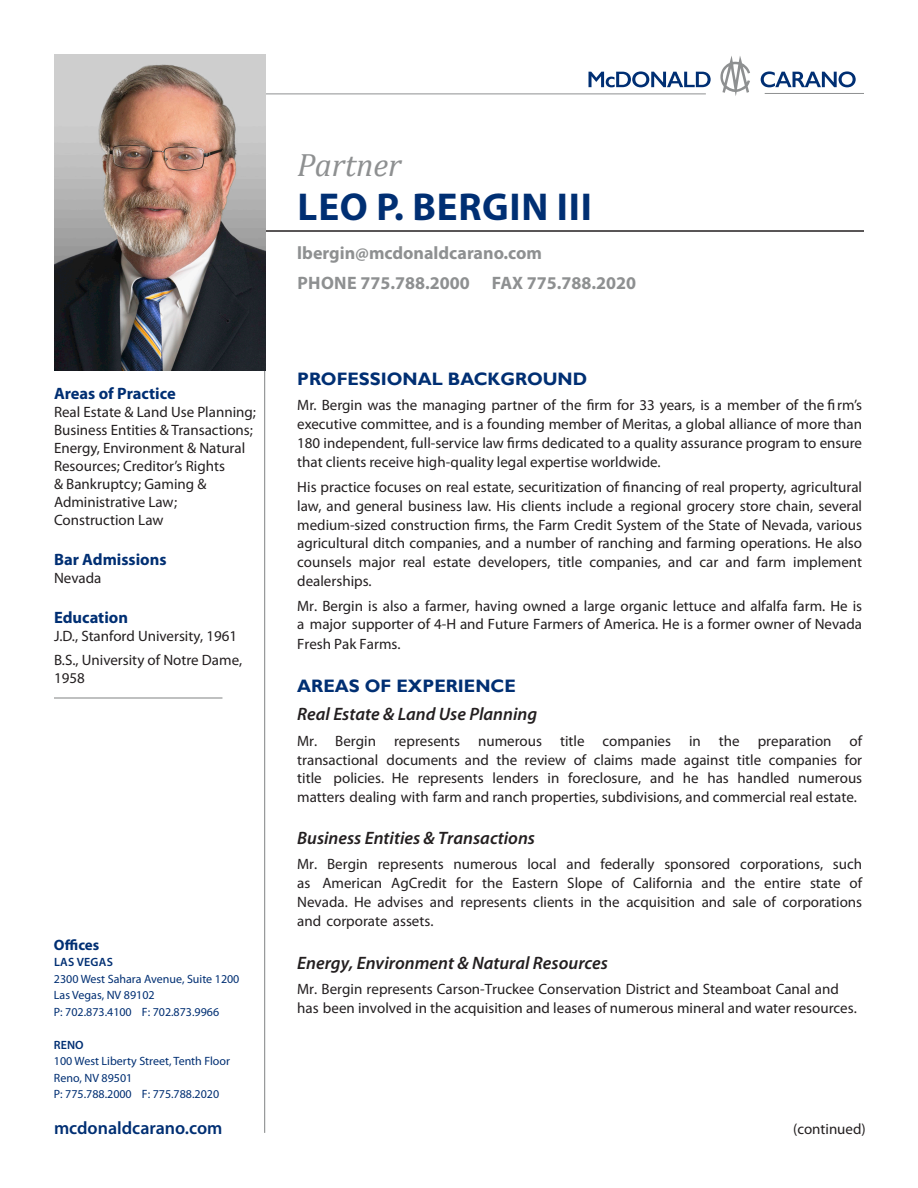
<style>
.page{position:relative;width:918px;height:1188px;background:#fff}
.page>*{position:absolute;margin:0;border:0;box-sizing:border-box;transform-origin:0 0}
.t1{font:700 39px "Myriad Pro";letter-spacing:.02em;color:#002f73}
.t2{font:italic 32.4px "Cambria";color:#8e9091}
.t3{font:italic 600 18px "Myriad Pro";color:#231f20}
.t4{font:700 18px/30px "Myriad Pro";color:#8e9091}
.t5{font:700 18px "Gill Sans";color:#002f73}
.t6{font:600 18px "Myriad Pro";color:#002f73}
.t7{font:700 16.5px "Myriad Pro";color:#002f73}
.t8{font:15px/18.8px "Myriad Pro";color:#231f20;text-align:justify}
.t9{font:700 15px "Myriad Pro";color:#002f73}
.t10{font:12px/16.5px "Myriad Pro";color:#002f73}
.t11{font:600 12px "Myriad Pro";letter-spacing:.02em;color:#002f73}
</style>
<div class="page">
<hr style="left:63px;top:230px;width:801px;height:2px;background:#231f20">
<hr style="left:264px;top:365px;width:1px;height:768px;background:#8e9091">
<hr style="left:54px;top:697px;width:168px;height:2px;background:#8e9091">
<svg style="left:589px;top:71px;width:122px;height:16px"></svg>
<svg style="left:761px;top:71px;width:95px;height:16px"></svg>
<hr style="left:198px;top:94px;width:508px;height:1px;background:#8e9091">
<hr style="left:765px;top:93px;width:99px;height:1px;background:#8e9091">
<svg style="left:720px;top:56px;width:30px;height:40px"></svg>
<img style="left:54px;top:54px;width:211px;height:317px">
<p class="t7" style="left:54px;top:382px;width:123px">Areas of Practice</p>
<p class="t8" style="left:54px;top:402px;width:204px;line-height:18px;text-align:left">Real Estate &amp; Land Use Planning;<br>Business Entities &amp; Transactions;<br>Energy, Environment &amp; Natural<br>Resources; Creditor’s Rights<br>&amp; Bankruptcy; Gaming &amp;<br>Administrative Law;<br>Construction Law</p>
<p class="t7" style="left:54px;top:548px;width:114px">Bar Admissions</p>
<p class="t8" style="left:54px;top:568px;width:49px">Nevada</p>
<p class="t7" style="left:54px;top:606px;width:76px">Education</p>
<p class="t8" style="left:54px;top:623px;width:190px;line-height:24.8px">J.D., Stanford University, 1961<br>B.S., University of Notre Dame,</p>
<p class="t8" style="left:54px;top:669px;width:32px">1958</p>
<p class="t9" style="left:54px;top:935px;width:47px">Offices</p>
<p class="t11" style="left:54px;top:955px;width:60px">LAS VEGAS</p>
<p class="t10" style="left:54px;top:970px;width:187px">2300 West Sahara Avenue, Suite 1200<br>Las Vegas, NV 89102<br>P: 702.873.4100 F: 702.873.9966</p>
<p class="t11" style="left:54px;top:1037px;width:31px">RENO</p>
<p class="t10" style="left:54px;top:1053px;width:178px">100 West Liberty Street, Tenth Floor<br>Reno, NV 89501<br>P: 775.788.2000 F: 775.788.2020</p>
<p class="t6" style="left:54px;top:1116px;width:170px">mcdonaldcarano.com</p>
<h2 class="t2" style="left:297px;top:142px;width:106px">Partner</h2>
<h1 class="t1" style="left:298px;top:181px;width:296px">LEO P. BERGIN III</h1>
<p class="t4" style="left:297px;top:237px;width:340px">lbergin@mcdonaldcarano.com<br>PHONE 775.788.2000 FAX 775.788.2020</p>
<p class="t5" style="left:297px;top:368px;width:292px">PROFESSIONAL BACKGROUND</p>
<p class="t8" style="left:297px;top:396px;width:566px">Mr. Bergin was the managing partner of the firm for 33 years, is a member of the fi rm’s executive committee, and is a founding member of Meritas, a global alliance of more than 180 independent, full-service law firms dedicated to a quality assurance program to ensure that clients receive high-quality legal expertise worldwide.</p>
<p class="t8" style="left:297px;top:477px;width:566px">His practice focuses on real estate, securitization of financing of real property, agricultural law, and general business law. His clients include a regional grocery store chain, several medium-sized construction firms, the Farm Credit System of the State of Nevada, various agricultural ditch companies, and a number of ranching and farming operations. He also counsels major real estate developers, title companies, and car and farm implement dealerships.</p>
<p class="t8" style="left:297px;top:596px;width:566px">Mr. Bergin is also a farmer, having owned a large organic lettuce and alfalfa farm. He is a major supporter of 4-H and Future Farmers of America. He is a former owner of Nevada Fresh Pak Farms.</p>
<p class="t5" style="left:297px;top:675px;width:220px">AREAS OF EXPERIENCE</p>
<p class="t3" style="left:297px;top:703px;width:241px">Real Estate &amp; Land Use Planning</p>
<p class="t8" style="left:297px;top:731px;width:566px">Mr. Bergin represents numerous title companies in the preparation of transactional documents and the review of claims made against title companies for title policies. He represents lenders in foreclosure, and he has handled numerous matters dealing with farm and ranch properties, subdivisions, and commercial real estate.</p>
<p class="t3" style="left:297px;top:826px;width:239px">Business Entities &amp; Transactions</p>
<p class="t8" style="left:297px;top:855px;width:566px">Mr. Bergin represents numerous local and federally sponsored corporations, such as American AgCredit for the Eastern Slope of California and the entire state of Nevada. He advises and represents clients in the acquisition and sale of corporations and corporate assets.</p>
<p class="t3" style="left:297px;top:951px;width:312px">Energy, Environment &amp; Natural Resources</p>
<p class="t8" style="left:297px;top:980px;width:561px">Mr. Bergin represents Carson-Truckee Conservation District and Steamboat Canal and has been involved in the acquisition and leases of numerous mineral and water resources.</p>
<p class="t8" style="left:793px;top:1119px;width:74px">(continued)</p>
</div>
